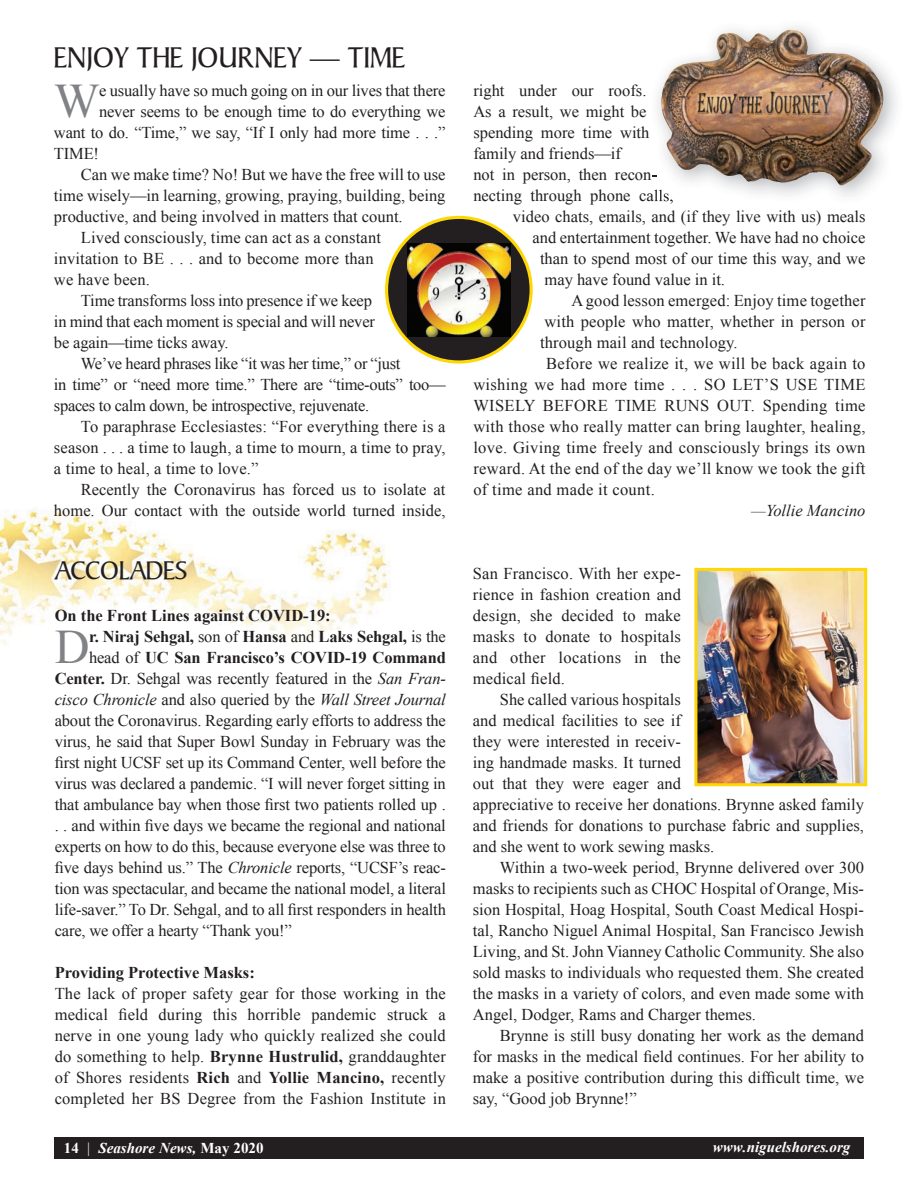
<style>
.page{position:relative;width:918px;height:1188px;background:#fff}
.page>*{position:absolute;margin:0;border:0;box-sizing:border-box;transform-origin:0 0}
.t1{font:48.15px "Times New Roman";color:#808285}
.t2{font:30px "Persuasion S Si";color:#231f20}
.t3{font:27px "Persuasion S Si";color:#231f20}
.t4{font:16.5px/21px "Times New Roman";color:#231f20;text-align:justify}
.t5{font:16.5px "Times New Roman";letter-spacing:.02em;color:#231f20}
.t6{font:700 16.5px "Times New Roman";letter-spacing:-.01em;color:#231f20}
.t7{font:16.5px "Times New Roman";letter-spacing:-.02em;color:#231f20}
.t8{font:italic 16.5px "Times New Roman";letter-spacing:-.01em;color:#231f20}
.t9{font:italic 700 15px "Times New Roman";color:#fff}
.s1{font-weight:400}
.s2{font-weight:700}
.s3{font-style:italic}
.s4{font-style:normal}
.s5{font-weight:400;font-style:normal}
</style>
<div class="page">
<div style="left:54px;top:1137px;width:810px;height:21px;background:#231f20"></div>
<img style="left:0;top:509px;width:390px;height:135px">
<img style="left:656px;top:26px;width:241px;height:170px">
<img style="left:651px;top:190px;width:23px;height:14px">
<img style="left:738px;top:29px;width:109px;height:12px">
<div style="left:387px;top:217px;width:144px;height:145px;background:#231f20;border-radius:50%"></div>
<img style="left:408px;top:243px;width:102px;height:93px">
<div style="left:385px;top:216px;width:148px;height:148px;border:3px solid #fed707;border-radius:50%"></div>
<img style="left:698px;top:572px;width:165px;height:210px">
<div style="left:694px;top:568px;width:173px;height:218px;border:3px solid #fed707"></div>
<h2 class="t2" style="left:54px;top:40px;width:353px">ENJOY THE JOURNEY — TIME</h2>
<h1 class="t1" style="left:54px;top:69px;width:47px">W</h1>
<p class="t4" style="left:99px;top:80px;width:348px">e usually have so much going on in our lives that there</p>
<p class="t4" style="left:99px;top:101px;width:348px">never seems to be enough time to do everything we</p>
<p class="t4" style="left:54px;top:122px;width:393px">want to do. “Time,” we say, “If I only had more time . . .”</p>
<p class="t4" style="left:54px;top:143px;width:47px">TIME!</p>
<p class="t4" style="left:81px;top:164px;width:366px">Can we make time? No! But we have the free will to use</p>
<p class="t4" style="left:54px;top:185px;width:393px">time wisely—in learning, growing, praying, building, being</p>
<p class="t4" style="left:54px;top:206px;width:350px">productive, and being involved in matters that count.</p>
<p class="t4" style="left:81px;top:227px;width:302px">Lived consciously, time can act as a constant</p>
<p class="t4" style="left:54px;top:248px;width:321px">invitation to BE . . . and to become more than</p>
<p class="t4" style="left:54px;top:269px;width:97px">we have been.</p>
<p class="t4" style="left:81px;top:290px;width:293px">Time transforms loss into presence if we keep</p>
<p class="t4" style="left:54px;top:311px;width:323px">in mind that each moment is special and will never</p>
<p class="t4" style="left:54px;top:332px;width:176px">be again—time ticks away.</p>
<p class="t7" style="left:81px;top:352px;width:321px">We’ve heard phrases like “it was her time,” or “just</p>
<p class="t7" style="left:54px;top:373px;width:393px">in time” or “need more time.” There are “time-outs” too—</p>
<p class="t7" style="left:54px;top:394px;width:317px">spaces to calm down, be introspective, rejuvenate.</p>
<p class="t4" style="left:81px;top:416px;width:366px">To paraphrase Ecclesiastes: “For everything there is a</p>
<p class="t4" style="left:54px;top:437px;width:393px">season . . . a time to laugh, a time to mourn, a time to pray,</p>
<p class="t4" style="left:54px;top:458px;width:206px">a time to heal, a time to love.”</p>
<p class="t4" style="left:81px;top:479px;width:366px">Recently the Coronavirus has forced us to isolate at</p>
<p class="t4" style="left:54px;top:500px;width:393px">home. Our contact with the outside world turned inside,</p>
<h3 class="t3" style="left:55px;top:556px;width:134px">ACCOLADES</h3>
<p class="t6" style="left:55px;top:604px;width:278px">On the Front Lines against COVID-19:</p>
<h1 class="t1" style="left:55px;top:615px;width:36px">D</h1>
<p class="t6" style="left:89px;top:625px;width:358px">r. Niraj Sehgal, <span class="s1">son of</span> Hansa <span class="s1">and</span> Laks Sehgal, <span class="s1">is the</span></p>
<p class="t6" style="left:89px;top:646px;width:358px"><span class="s1">head of</span> UC San Francisco’s COVID-19 Command</p>
<p class="t4" style="left:55px;top:668px;width:393px"><span class="s2">Center.</span> Dr. Sehgal was recently featured in the <span class="s3">San Fran-</span></p>
<p class="t8" style="left:55px;top:688px;width:393px">cisco Chronicle <span class="s4">and also queried by the</span> Wall Street Journal</p>
<p class="t4" style="left:55px;top:710px;width:393px">about the Coronavirus. Regarding early efforts to address the</p>
<p class="t4" style="left:55px;top:731px;width:393px">virus, he said that Super Bowl Sunday in February was the</p>
<p class="t4" style="left:55px;top:752px;width:393px">first night UCSF set up its Command Center, well before the</p>
<p class="t4" style="left:55px;top:773px;width:393px">virus was declared a pandemic. “I will never forget sitting in</p>
<p class="t4" style="left:55px;top:794px;width:393px">that ambulance bay when those first two patients rolled up .</p>
<p class="t4" style="left:55px;top:815px;width:393px">. . and within five days we became the regional and national</p>
<p class="t4" style="left:55px;top:836px;width:393px">experts on how to do this, because everyone else was three to</p>
<p class="t4" style="left:55px;top:857px;width:393px">five days behind us.” The <span class="s3">Chronicle</span> reports, “UCSF’s reac-</p>
<p class="t4" style="left:55px;top:878px;width:393px">tion was spectacular, and became the national model, a literal</p>
<p class="t4" style="left:55px;top:899px;width:393px">life-saver.” To Dr. Sehgal, and to all first responders in health</p>
<p class="t4" style="left:55px;top:920px;width:239px">care, we offer a hearty “Thank you!”</p>
<p class="t6" style="left:55px;top:961px;width:202px">Providing Protective Masks:</p>
<p class="t4" style="left:55px;top:983px;width:393px">The lack of proper safety gear for those working in the medical field during this horrible pandemic struck a nerve in one young lady who quickly realized she could do something to help. <span class="s2">Brynne Hustrulid,</span> granddaughter of Shores residents <span class="s2">Rich</span> and <span class="s2">Yollie Mancino,</span> recently completed her BS Degree from the Fashion Institute in</p>
<p class="t4" style="left:473px;top:80px;width:175px">right under our roofs.</p>
<p class="t4" style="left:473px;top:101px;width:175px">As a result, we might be</p>
<p class="t4" style="left:473px;top:122px;width:178px">spending more time with</p>
<p class="t4" style="left:473px;top:143px;width:149px">family and friends—if</p>
<p class="t4" style="left:473px;top:164px;width:185px">not in person, then recon-</p>
<p class="t4" style="left:473px;top:185px;width:202px">necting through phone calls,</p>
<p class="t4" style="left:513px;top:206px;width:354px">video chats, emails, and (if they live with us) meals</p>
<p class="t4" style="left:532px;top:227px;width:335px">and entertainment together. We have had no choice</p>
<p class="t4" style="left:540px;top:248px;width:327px">than to spend most of our time this way, and we</p>
<p class="t4" style="left:545px;top:269px;width:182px">may have found value in it.</p>
<p class="t4" style="left:572px;top:290px;width:296px">A good lesson emerged: Enjoy time together</p>
<p class="t4" style="left:545px;top:311px;width:323px">with people who matter, whether in person or</p>
<p class="t4" style="left:540px;top:332px;width:199px">through mail and technology.</p>
<p class="t5" style="left:546px;top:353px;width:321px">Before we realize it, we will be back again to</p>
<p class="t5" style="left:473px;top:374px;width:394px">wishing we had more time . . . SO LET’S USE TIME</p>
<p class="t5" style="left:473px;top:395px;width:394px">WISELY BEFORE TIME RUNS OUT. Spending time</p>
<p class="t5" style="left:473px;top:416px;width:394px">with those who really matter can bring laughter, healing,</p>
<p class="t5" style="left:473px;top:437px;width:394px">love. Giving time freely and consciously brings its own</p>
<p class="t5" style="left:473px;top:458px;width:394px">reward. At the end of the day we’ll know we took the gift</p>
<p class="t5" style="left:473px;top:479px;width:183px">of time and made it count.</p>
<p class="t8" style="left:751px;top:499px;width:116px">—Yollie Mancino</p>
<p class="t4" style="left:473px;top:563px;width:210px">San Francisco. With her expe&shy;rience in fashion creation and design, she decided to make masks to donate to hospitals and other locations in the medical field.</p>
<p class="t4" style="left:473px;top:689px;width:393px;text-align:left;text-indent:27px">She called various hospitals<br>and medical facilities to see if<br>they were interested in receiv-<br>ing handmade masks. It turned<br>out that they were eager and<br>appreciative to receive her donations. Brynne asked family and friends for donations to purchase fabric and supplies, and she went to work sewing masks.</p>
<p class="t4" style="left:473px;top:857px;width:393px;text-indent:27px">Within a two-week period, Brynne delivered over 300 masks to recipients such as CHOC Hospital of Orange, Mis&shy;sion Hospital, Hoag Hospital, South Coast Medical Hospi&shy;tal, Rancho Niguel Animal Hospital, San Francisco Jewish Living, and St. John Vianney Catholic Community. She also sold masks to individuals who requested them. She created the masks in a variety of colors, and even made some with Angel, Dodger, Rams and Charger themes.</p>
<p class="t4" style="left:473px;top:1025px;width:393px;text-indent:27px">Brynne is still busy donating her work as the demand for masks in the medical field continues. For her ability to make a positive contribution during this difficult time, we say, “Good job Brynne!”</p>
<p class="t9" style="left:64px;top:1137px;width:201px"><span class="s4">14</span> <span class="s5">|</span> Seashore News, <span class="s4">May 2020</span></p>
<p class="t9" style="left:713px;top:1137px;width:139px">www.niguelshores.org</p>
</div>
